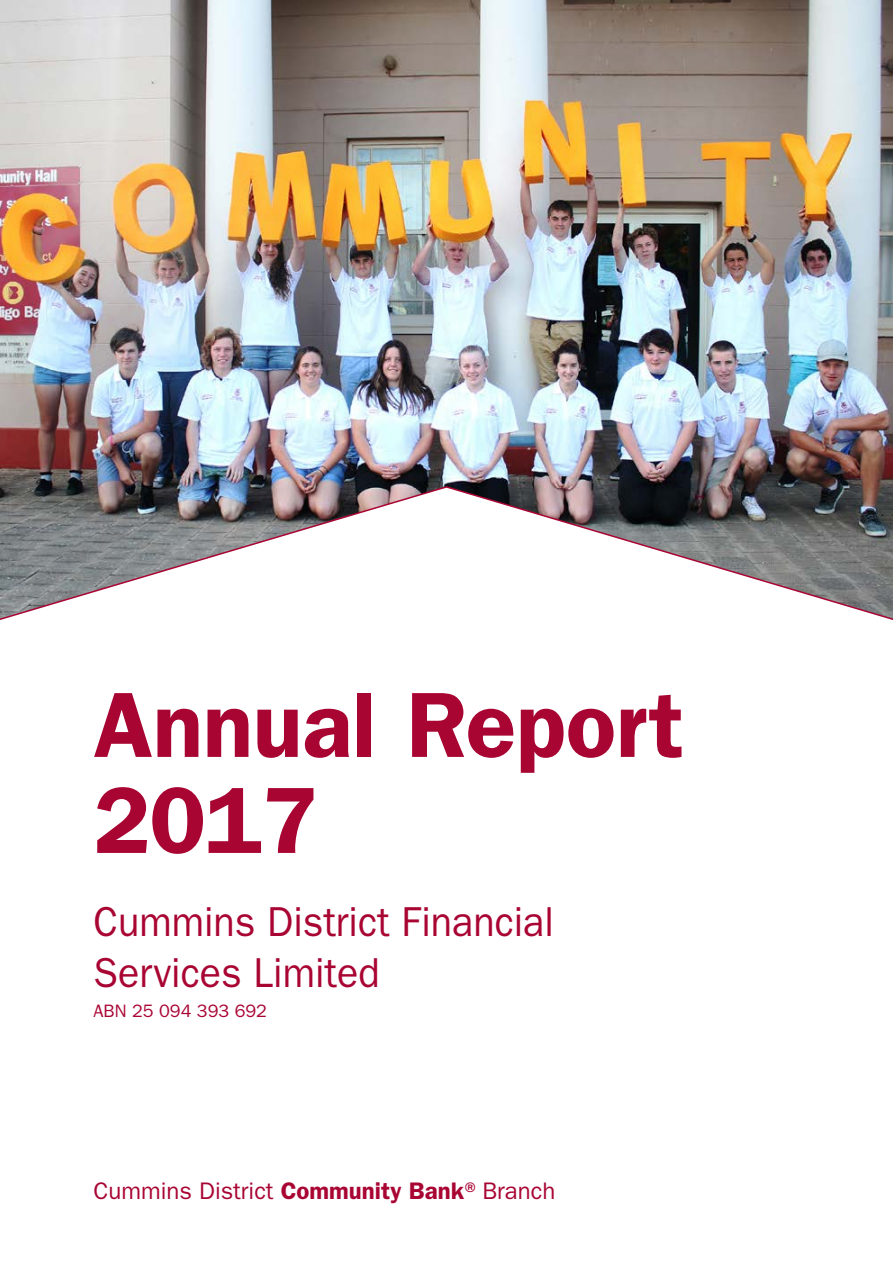
<style>
.page{position:relative;width:893px;height:1263px;background:#fff}
.page>*{position:absolute;margin:0;border:0;box-sizing:border-box;transform-origin:0 0}
.t1{font:600 94.5px "Franklin Gothic";color:#a90533}
.t2{font:600 93px "Franklin Gothic";letter-spacing:-.005em;color:#a90533}
.t3{font:42px/50.4px "Franklin Gothic";color:#a90533;scale:.94 1}
.t4{font:24px "Franklin Gothic";color:#a90533}
.t5{font:18px "Franklin Gothic";color:#a90533}
.s1{font-weight:600}
</style>
<div class="page">
<img style="left:0;top:0;width:893px;height:485px">
<svg style="left:0;top:485px;width:893px;height:135px"></svg>
<h2 class="t2" style="left:94px;top:670px;width:592px">Annual Report</h2>
<h1 class="t1" style="left:94px;top:765px;width:225px">2017</h1>
<p class="t3" style="left:94px;top:897px;width:491px">Cummins District Financial<br>Services Limited</p>
<p class="t5" style="left:94px;top:1000px;width:175px">ABN 25 094 393 692</p>
<p class="t4" style="left:94px;top:1177px;width:463px">Cummins District <span class="s1">Community Bank</span>®Branch</p>
</div>
